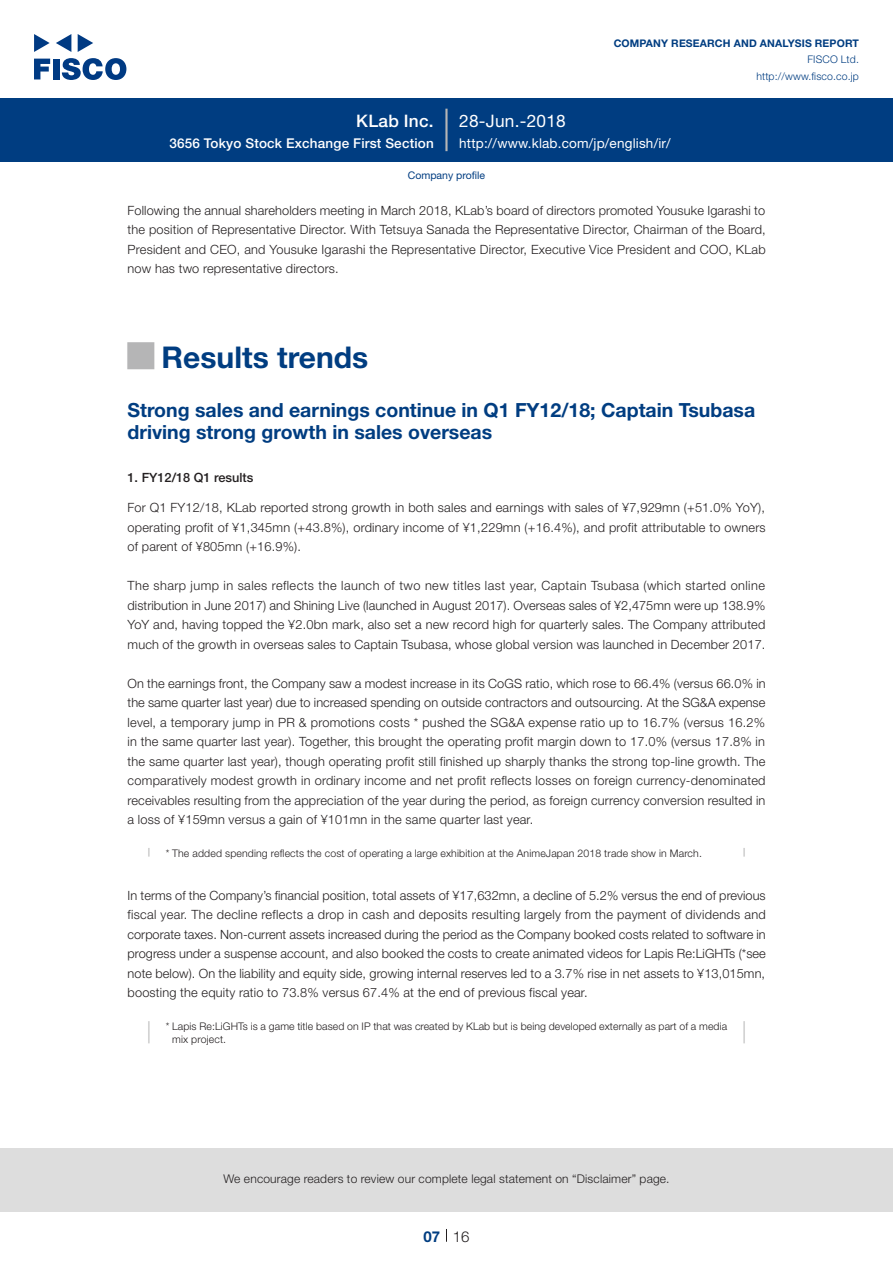
<style>
.page{position:relative;width:893px;height:1263px;background:#fff}
.page>*{position:absolute;margin:0;border:0;box-sizing:border-box;transform-origin:0 0}
.t1{font:700 30px "Helvetica Neue LT Std";color:#003d81}
.t2{font:700 27px "Koz Go Pro";color:#b5b5b6}
.中タイトル_e{font:700 19.5px/22.5px "Helvetica Neue LT Std";color:#003d81}
.t3{font:17.25px "Helvetica Neue LT Std";letter-spacing:.015em;color:#fff}
.t4{font:500 17.25px "Helvetica Neue LT Std";letter-spacing:.015em;color:#fff}
.t5{font:300 15px "Helvetica Neue LT Std";color:#231f20}
.t6{font:700 15px "Helvetica Neue LT Std";color:#003d81}
.t7{font:13.5px "Helvetica Neue LT Std";letter-spacing:.015em;color:#fff}
.t8{font:500 13.5px "Helvetica Neue LT Std";letter-spacing:.015em;color:#fff}
.本文_e{font:300 12.75px/19.5px "Helvetica Neue LT Std";letter-spacing:.015em;color:#231f20;text-align:justify}
.小タイトル_e{font:500 12.75px "Helvetica Neue LT Std";color:#231f20}
.t9{font:300 12px "Helvetica Neue LT Std";letter-spacing:.015em;color:#231f20}
.t10{font:300 10.5px/13.5px "Helvetica Neue LT Std";letter-spacing:.015em;color:#231f20}
.t11{font:700 10.5px "Helvetica Neue LT Std";letter-spacing:.015em;color:#003d81}
.t12{font:300 10.5px/16.5px "Helvetica Neue LT Std";letter-spacing:.015em;color:#003d81;text-align:right}
.ヘッダー_e{font:10.5px "Helvetica Neue LT Std";color:#003d81}
</style>
<div class="page">
<div style="left:0;top:1148px;width:893px;height:64px;background:#ddd"></div>
<svg style="left:34px;top:59px;width:16px;height:20px"></svg>
<div style="left:53px;top:59px;width:6px;height:20px;background:#003a83"></div>
<svg style="left:62px;top:58px;width:64px;height:22px"></svg>
<svg style="left:34px;top:34px;width:16px;height:18px"></svg>
<svg style="left:78px;top:34px;width:15px;height:18px"></svg>
<svg style="left:56px;top:34px;width:15px;height:18px"></svg>
<div style="left:0;top:98px;width:893px;height:64px;background:#003d81"></div>
<hr style="left:445px;top:109px;width:3px;height:42px;background:#b5b5b6">
<svg style="left:446px;top:1229px;width:1px;height:13px"></svg>
<svg style="left:148px;top:848px;width:2px;height:9px"></svg>
<svg style="left:743px;top:848px;width:2px;height:9px"></svg>
<hr style="left:148px;top:1021px;width:2px;height:22px;background:#d3d3d3">
<hr style="left:743px;top:1021px;width:2px;height:22px;background:#d3d3d3">
<h3 class="t4" style="left:356px;top:110px;width:79px">KLab Inc.</h3>
<p class="t8" style="left:169px;top:135px;width:266px">3656 Tokyo Stock Exchange First Section</p>
<h3 class="t3" style="left:459px;top:110px;width:108px">28-Jun.-2018</h3>
<p class="t11" style="left:614px;top:37px;width:247px">COMPANY RESEARCH AND ANALYSIS REPORT</p>
<p class="t12" style="left:756px;top:51px;width:104px">FISCO Ltd. http://www.fisco.co j p.</p>
<p class="t7" style="left:459px;top:135px;width:213px">http://www.klab.com j p/ /english /i r/</p>
<p class="ヘッダー_e" style="left:408px;top:169px;width:79px">Company profile</p>
<p class="本文_e" style="left:128px;top:200px;width:640px">Following the annual shareholders meeting in March 2018, KLab s’ board of directors promoted Yousuke Igarashi to the position of Representative Director. With Tetsuya Sanada the Representative Director, Chairman of the Board, President and CEO, and Yousuke Igarashi the Representative Director, Executive Vice President and COO, KLab now has two representative directors.</p>
<p class="t2" style="left:128px;top:339px;width:28px">█</p>
<p class="中タイトル_e" style="left:128px;top:398px;width:629px">Strong sales and earnings continue in Q1 FY12/18; Captain Tsubasa driving strong growth in sales overseas</p>
<p class="小タイトル_e" style="left:128px;top:470px;width:127px">1. FY12/18 Q1 results</p>
<p class="本文_e" style="left:128px;top:498px;width:640px">For Q1 FY12/18, KLab reported strong growth in both sales and earnings with sales of ¥7,929mn (+51.0% YoY ,( operating profit of ¥1,345mn (+43.8% ,) ordinary income of ¥1,229mn (+16.4% ,) and profit attributable to owners of parent of ¥805mn )+16.9% .(</p>
<p class="本文_e" style="left:128px;top:576px;width:639px">The sharp jump in sales reflects the launch of two new titles last year, Captain Tsubasa (which started online distribution in June 2017) and Shining Live (launched in August 2017 .) Overseas sales of ¥2,475mn were up 138.9% YoY and, having topped the ¥2.0bn mark, also set a new record high for quarterly sales. The Company attributed much of the growth in overseas sales to Captain Tsubasa, whose global version was launched in December 2017.</p>
<p class="本文_e" style="left:128px;top:673px;width:640px">On the earnings front, the Company saw a modest increase in its CoGS ratio, which rose to 66.4% (versus 66.0% in the same quarter last year) due to increased spending on outside contractors and outsourcing. At the SG&amp;A expense level a, temporary jump in PR &amp; promotions costs * pushed the SG&amp;A expense ratio up to 16.7% (versus 16.2% in the same quarter last year .) Together, this brought the operating profit margin down to 17.0% (versus 17.8% in the same quarter last year ,) though operating profit still finished up sharply thanks the strong top-line growth. The comparatively modest growth in ordinary income and net profit reflects losses on foreign currency-denominated receivables resulting from the appreciation of the year during the period, as foreign currency conversion resulted in a loss of ¥159mn versus a gain of ¥101mn in the same quarter last year.</p>
<p class="t10" style="left:166px;top:846px;width:538px">* The added spending reflects the cost of operating a large exhibition at the AnimeJapan 2018 trade show in March.</p>
<p class="本文_e" style="left:128px;top:885px;width:640px">In terms of the Company s’ financial position, total assets of ¥17,632mn a, decline of 5.2% versus the end of previous fiscal year. The decline reflects a drop in cash and deposits resulting largely from the payment of dividends and corporate taxes. Non-current assets increased during the period as the Company booked costs related to software in progress under a suspense account, and also booked the costs to create animated videos for Lapis Re:LiGHTs (*see note below .) On the liability and equity side, growing internal reserves led to a 3.7% rise in net assets to ¥13,015mn, boosting the equity ratio to 73.8% versus 67.4% at the end of previous fiscal year.</p>
<p class="t10" style="left:172px;top:1019px;width:556px;text-indent:-6px">* Lapis Re:LiGHTs is a game title based on IP that was created by KLab but is being developed externally as part of a media mix project.</p>
<p class="t1" style="left:162px;top:338px;width:208px">Results trends</p>
<p class="t9" style="left:223px;top:1171px;width:448px">We encourage readers to review our complete legal statement on “Disclaimer” page.</p>
<p class="t6" style="left:423px;top:1227px;width:18px">07</p>
<p class="t5" style="left:453px;top:1227px;width:18px">16</p>
</div>
